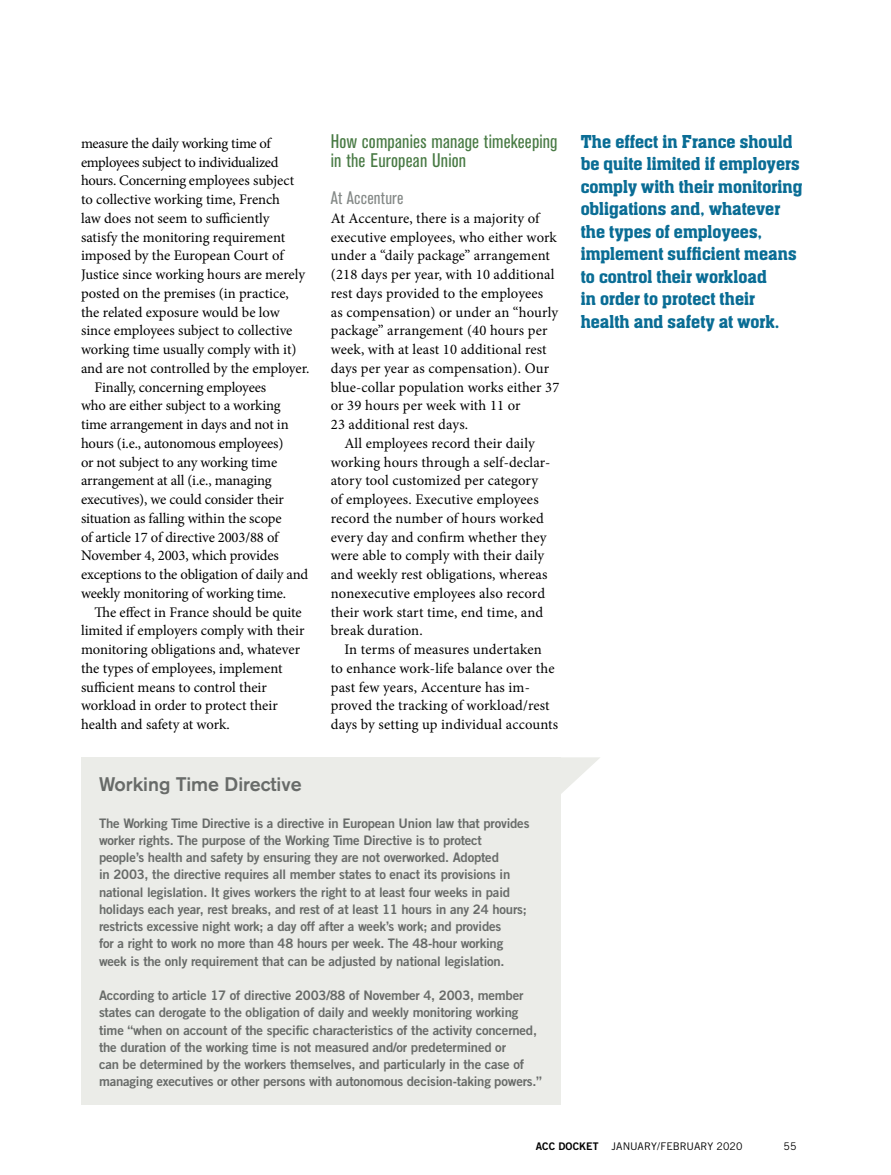
<style>
.page{position:relative;width:891px;height:1175px;background:#fff}
.page>*{position:absolute;margin:0;border:0;box-sizing:border-box;transform-origin:0 0}
.t1{font:500 19.5px/22.5px "Aachen Std";letter-spacing:.005em;color:#0a6d95}
.t2{font:condensed 19.5px/18.8px "Akzidenz Grotesk BE";letter-spacing:.01em;color:#487a44}
.t3{font:500 19.5px "Akzidenz Grotesk BE";color:#686b69}
.t4{font:condensed 18px "Akzidenz Grotesk BE";letter-spacing:.01em;color:#848987}
.t5{font:14.7px "Minion Pro";color:#000}
.t6{font:14.7px "Minion Pro";letter-spacing:-.02em;color:#000}
.t7{font:14.7px "Minion Pro";letter-spacing:-.025em;color:#000}
.t8{font:13.2px/17.2px "Trade Gothic Bold Two";letter-spacing:-.015em;color:#686b69}
.t9{font:10.5px "Trade Gothic";color:#000}
.s1{font-family:"Trade Gothic Bold Two"}
</style>
<div class="page">
<div style="left:81px;top:757px;width:479px;height:347px;background:#ebece8"></div>
<svg style="left:560px;top:757px;width:40px;height:38px"></svg>
<p class="t7" style="left:81px;top:133px;width:191px">measure the daily working time of</p>
<p class="t6" style="left:81px;top:152px;width:199px">employees subject to individualized</p>
<p class="t5" style="left:81px;top:171px;width:215px">hours. Concerning employees subject</p>
<p class="t5" style="left:81px;top:189px;width:201px">to collective working time, French</p>
<p class="t5" style="left:81px;top:208px;width:190px">law does not seem to sufficiently</p>
<p class="t5" style="left:81px;top:227px;width:206px">satisfy the monitoring requirement</p>
<p class="t5" style="left:81px;top:246px;width:204px">imposed by the European Court of</p>
<p class="t5" style="left:81px;top:264px;width:226px">Justice since working hours are merely</p>
<p class="t5" style="left:81px;top:283px;width:209px">posted on the premises (in practice,</p>
<p class="t5" style="left:81px;top:302px;width:200px">the related exposure would be low</p>
<p class="t5" style="left:81px;top:321px;width:213px">since employees subject to collective</p>
<p class="t5" style="left:81px;top:339px;width:217px">working time usually comply with it)</p>
<p class="t5" style="left:81px;top:358px;width:230px">and are not controlled by the employer.</p>
<p class="t5" style="left:94px;top:377px;width:173px">Finally, concerning employees</p>
<p class="t5" style="left:81px;top:396px;width:201px">who are either subject to a working</p>
<p class="t5" style="left:81px;top:414px;width:209px">time arrangement in days and not in</p>
<p class="t5" style="left:81px;top:433px;width:204px">hours (i.e., autonomous employees)</p>
<p class="t5" style="left:81px;top:452px;width:198px">or not subject to any working time</p>
<p class="t5" style="left:81px;top:471px;width:192px">arrangement at all (i.e., managing</p>
<p class="t5" style="left:81px;top:489px;width:205px">executives), we could consider their</p>
<p class="t5" style="left:81px;top:508px;width:202px">situation as falling within the scope</p>
<p class="t5" style="left:81px;top:527px;width:199px">of article 17 of directive 2003/88 of</p>
<p class="t5" style="left:81px;top:546px;width:199px">November 4, 2003, which provides</p>
<p class="t5" style="left:81px;top:564px;width:229px">exceptions to the obligation of daily and</p>
<p class="t5" style="left:81px;top:583px;width:207px">weekly monitoring of working time.</p>
<p class="t5" style="left:94px;top:602px;width:209px">The effect in France should be quite</p>
<p class="t5" style="left:81px;top:621px;width:225px">limited if employers comply with their</p>
<p class="t5" style="left:81px;top:639px;width:221px">monitoring obligations and, whatever</p>
<p class="t5" style="left:81px;top:658px;width:203px">the types of employees, implement</p>
<p class="t5" style="left:81px;top:677px;width:187px">sufficient means to control their</p>
<p class="t5" style="left:81px;top:696px;width:198px">workload in order to protect their</p>
<p class="t5" style="left:81px;top:714px;width:150px">health and safety at work.</p>
<h1 class="t2" style="left:331px;top:132px;width:228px">How companies manage timekeeping in the European Union</h1>
<p class="t4" style="left:331px;top:188px;width:74px">At Accenture</p>
<p class="t5" style="left:331px;top:208px;width:210px">At Accenture, there is a majority of</p>
<p class="t5" style="left:331px;top:227px;width:228px">executive employees, who either work</p>
<p class="t5" style="left:331px;top:246px;width:221px">under a “daily package” arrangement</p>
<p class="t5" style="left:331px;top:264px;width:225px">(218 days per year, with 10 additional</p>
<p class="t5" style="left:331px;top:283px;width:214px">rest days provided to the employees</p>
<p class="t5" style="left:331px;top:302px;width:229px">as compensation) or under an “hourly</p>
<p class="t5" style="left:331px;top:321px;width:218px">package” arrangement (40 hours per</p>
<p class="t5" style="left:331px;top:339px;width:217px">week, with at least 10 additional rest</p>
<p class="t5" style="left:331px;top:358px;width:220px">days per year as compensation). Our</p>
<p class="t5" style="left:331px;top:377px;width:230px">blue-collar population works either 37</p>
<p class="t5" style="left:331px;top:396px;width:191px">or 39 hours per week with 11 or</p>
<p class="t5" style="left:331px;top:414px;width:139px">23 additional rest days.</p>
<p class="t5" style="left:344px;top:433px;width:192px">All employees record their daily</p>
<p class="t5" style="left:331px;top:452px;width:221px">working hours through a self-declar-</p>
<p class="t5" style="left:331px;top:471px;width:209px">atory tool customized per category</p>
<p class="t5" style="left:331px;top:489px;width:209px">of employees. Executive employees</p>
<p class="t5" style="left:331px;top:508px;width:215px">record the number of hours worked</p>
<p class="t5" style="left:331px;top:527px;width:217px">every day and confirm whether they</p>
<p class="t5" style="left:331px;top:546px;width:215px">were able to comply with their daily</p>
<p class="t5" style="left:331px;top:564px;width:218px">and weekly rest obligations, whereas</p>
<p class="t5" style="left:331px;top:583px;width:216px">nonexecutive employees also record</p>
<p class="t5" style="left:331px;top:602px;width:214px">their work start time, end time, and</p>
<p class="t5" style="left:331px;top:621px;width:93px">break duration.</p>
<p class="t5" style="left:344px;top:639px;width:199px">In terms of measures undertaken</p>
<p class="t5" style="left:331px;top:658px;width:225px">to enhance work-life balance over the</p>
<p class="t5" style="left:331px;top:677px;width:201px">past few years, Accenture has im-</p>
<p class="t5" style="left:331px;top:696px;width:220px">proved the tracking of workload/rest</p>
<p class="t5" style="left:331px;top:714px;width:229px">days by setting up individual accounts</p>
<h1 class="t3" style="left:99px;top:772px;width:204px">Working Time Directive</h1>
<p class="t8" style="left:99px;top:814px;width:432px">The Working Time Directive is a directive in European Union law that provides worker rights. The purpose of the Working Time Directive is to protect people’s health and safety by ensuring they are not overworked. Adopted<br>in 2003, the directive requires all member states to enact its provisions in national legislation. It gives workers the right to at least four weeks in paid holidays each year, rest breaks, and rest of at least 11 hours in any 24 hours; restricts excessive night work; a day off after a week’s work; and provides<br>for a right to work no more than 48 hours per week. The 48-hour working week is the only requirement that can be adjusted by national legislation.</p>
<p class="t8" style="left:99px;top:986px;width:445px">According to article 17 of directive 2003/88 of November 4, 2003, member states can derogate to the obligation of daily and weekly monitoring working time “when on account of the specific characteristics of the activity concerned, the duration of the working time is not measured and/or predetermined or<br>can be determined by the workers themselves, and particularly in the case of managing executives or other persons with autonomous decision-taking powers.”</p>
<p class="t1" style="left:581px;top:130px;width:223px">The effect in France should be quite limited if employers comply with their monitoring obligations and, whatever the types of employees, implement sufficient means to control their workload<br>in order to protect their health and safety at work.</p>
<p class="t9" style="left:536px;top:1140px;width:208px"><span class="s1">ACC DOCKET</span> JANUARY/FEBRUARY 2020</p>
<p class="t9" style="left:784px;top:1140px;width:14px">55</p>
</div>
